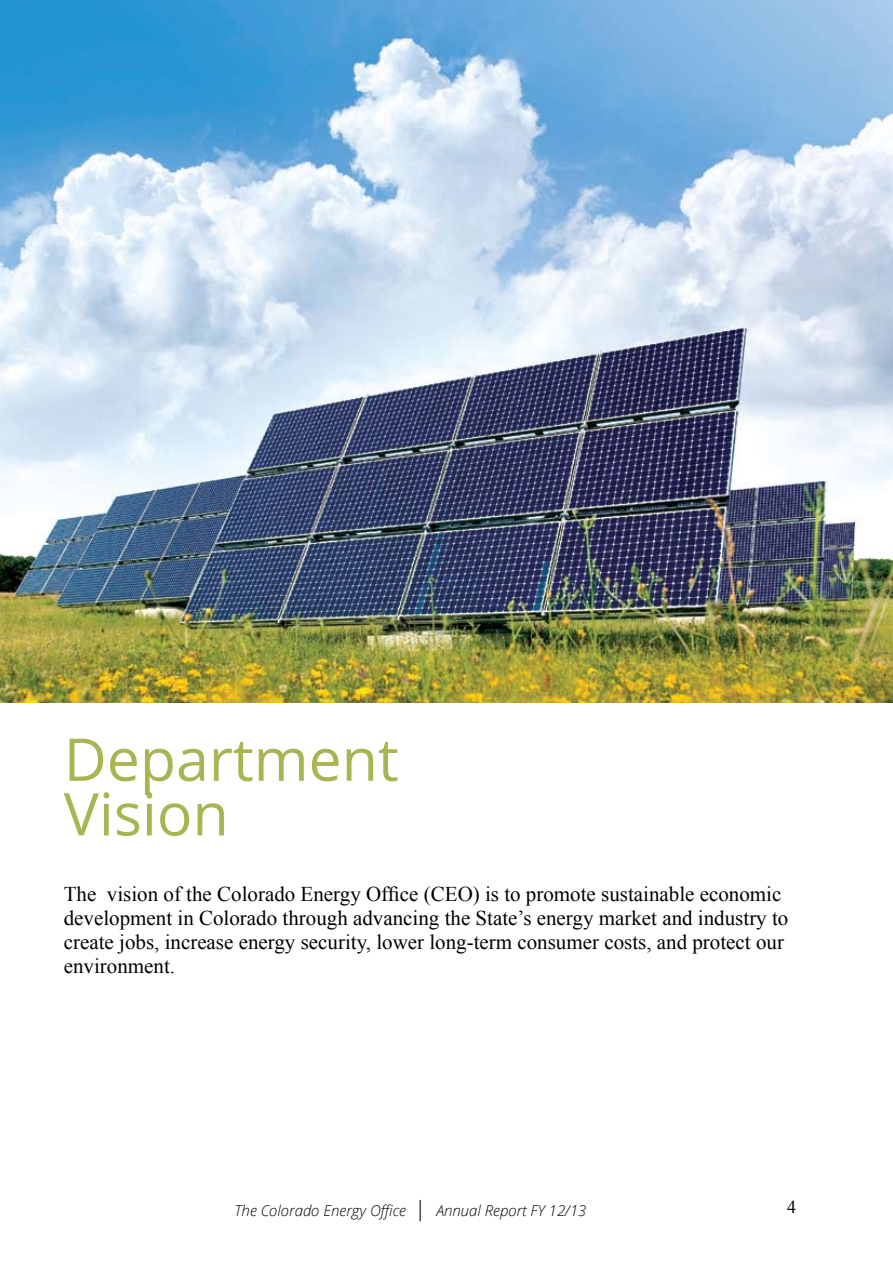
<style>
.page{position:relative;width:893px;height:1263px;background:#fff}
.page>*{position:absolute;margin:0;border:0;box-sizing:border-box;transform-origin:0 0}
.t1{font:58.95px/54.6px "Open Sans";color:#aab453}
.t2{font:21px/24px "Times New Roman";color:#000}
.t3{font:18px "Times New Roman";color:#000}
.t4{font:italic 300 15px "Open Sans";color:#000}
.s1{font-size:21px}
</style>
<div class="page">
<img style="left:0;top:0;width:893px;height:702px">
<h1 class="t1" style="left:64px;top:731px;width:336px">Department<br>Vision</h1>
<p class="t2" style="left:64px;top:881px;width:726px">The vision of the Colorado Energy Office (CEO) is to promote sustainable economic development in Colorado through advancing the State’s energy market and industry to create jobs, increase energy security, lower long-term consumer costs, and protect our environment.</p>
<p class="t4" style="left:234px;top:1200px;width:354px">The Colorado Energy Office <span class="s1">|</span> Annual Report FY 12/13</p>
<p class="t3" style="left:787px;top:1195px;width:10px">4</p>
</div>
